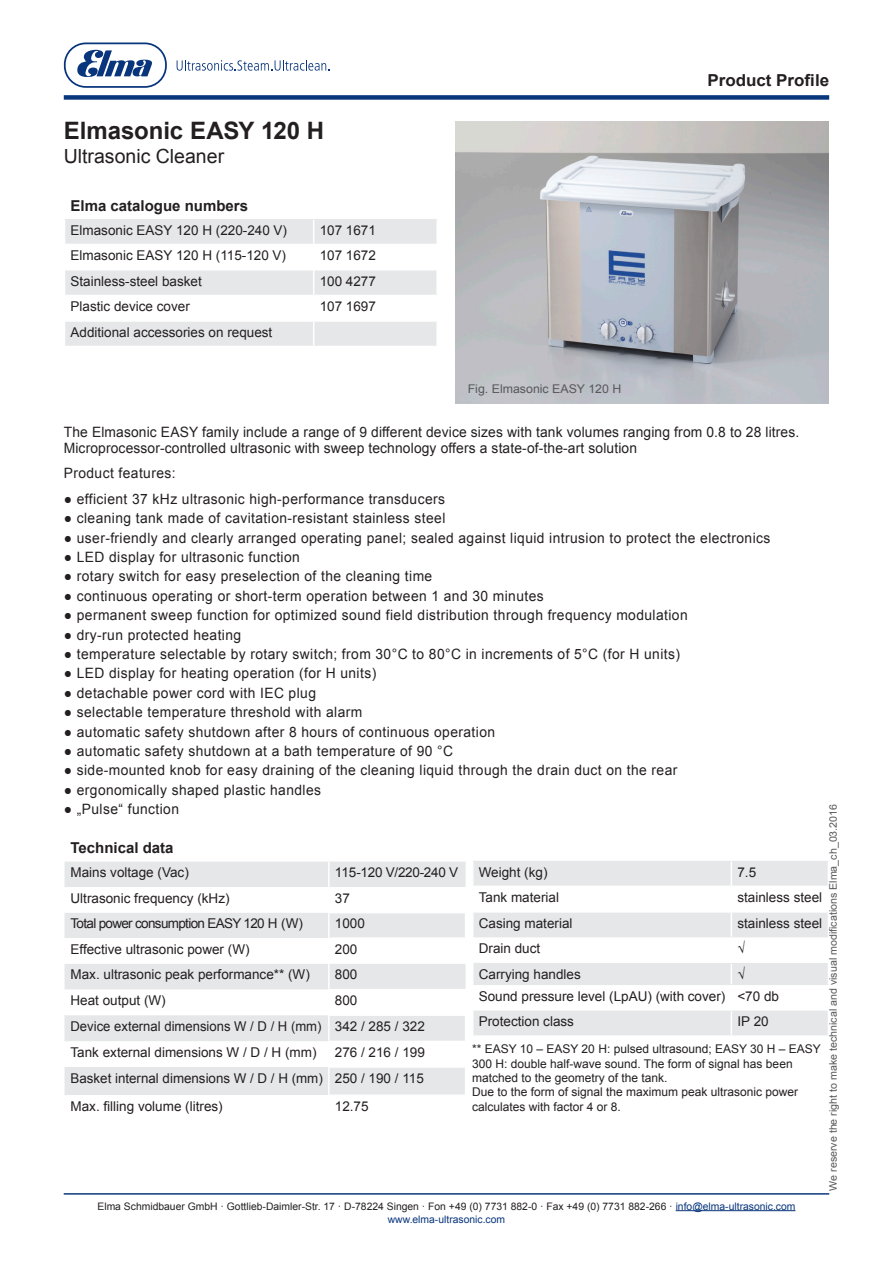
<style>
.page{position:relative;width:893px;height:1263px;background:#fff}
.page>*{position:absolute;margin:0;border:0;box-sizing:border-box;transform-origin:0 0}
.t1{font:700 24px "Arial";color:#231f20}
.t2{font:19.5px "Arial";color:#231f20}
.t3{font:700 16.5px "Arial";color:#231f20}
.t4{font:700 15px "Arial";color:#231f20}
.t5{font:14.25px "Arial";letter-spacing:.03em;color:#231f20}
.t6{font:14.25px/16.5px "Arial";letter-spacing:.01em;color:#231f20}
.t7{font:13.5px "Arial";color:#231f20}
.t8{font:13.5px "Arial";letter-spacing:-.05em;color:#231f20}
.t9{font:13.5px "Arial";letter-spacing:-.02em;color:#231f20}
.t10{font:12px/14.4px "Arial";color:#231f20}
.t11{font:12px "Arial";color:#57585a}
.t12{font:10.35px/13.5px "Arial";color:#231f20;text-align:center}
.t13{font:10.35px "Arial";color:#57585a}
.s1{color:#08357c}
</style>
<div class="page">
<hr style="left:676px;top:1210px;width:119px;height:1px;background:#08357c">
<div style="left:64px;top:95px;width:765px;height:5px;background:#08367c"></div>
<svg style="left:64px;top:43px;width:103px;height:45px"></svg>
<svg style="left:177px;top:60px;width:153px;height:11px"></svg>
<svg style="left:65px;top:219px;width:372px;height:127px;fill:#e6e7e9"></svg>
<hr style="left:65px;top:244px;width:249px;height:1px;background:#fff">
<hr style="left:314px;top:244px;width:122px;height:1px;background:#fff">
<hr style="left:65px;top:270px;width:248px;height:1px;background:#fff">
<hr style="left:314px;top:270px;width:122px;height:1px;background:#fff">
<hr style="left:436px;top:220px;width:2px;height:24px;background:#fff">
<hr style="left:436px;top:244px;width:2px;height:26px;background:#fff">
<hr style="left:436px;top:270px;width:2px;height:25px;background:#fff">
<hr style="left:436px;top:295px;width:2px;height:26px;background:#fff">
<hr style="left:436px;top:321px;width:2px;height:25px;background:#fff">
<hr style="left:65px;top:295px;width:249px;height:1px;background:#fff">
<hr style="left:314px;top:295px;width:122px;height:1px;background:#fff">
<hr style="left:65px;top:320px;width:249px;height:2px;background:#fff">
<hr style="left:314px;top:320px;width:122px;height:2px;background:#fff">
<svg style="left:313px;top:220px;width:1px;height:126px"></svg>
<hr style="left:64px;top:1193px;width:765px;height:1px;background:#08367c">
<img style="left:455px;top:122px;width:373px;height:282px">
<div style="left:65px;top:862px;width:401px;height:25px;background:#e6e7e9"></div>
<svg style="left:65px;top:913px;width:401px;height:77px;fill:#e6e7e9"></svg>
<hr style="left:328px;top:861px;width:2px;height:26px;background:#fff">
<hr style="left:328px;top:939px;width:2px;height:25px;background:#fff">
<hr style="left:328px;top:964px;width:2px;height:25px;background:#fff">
<hr style="left:328px;top:913px;width:2px;height:24px;background:#fff">
<svg style="left:465px;top:913px;width:1px;height:24px"></svg>
<hr style="left:328px;top:937px;width:138px;height:2px;background:#fff">
<hr style="left:328px;top:989px;width:138px;height:1px;background:#fff">
<svg style="left:65px;top:1015px;width:400px;height:80px"></svg>
<svg style="left:473px;top:861px;width:355px;height:174px;fill:#e6e7e9"></svg>
<hr style="left:473px;top:886px;width:258px;height:1px;background:#fff">
<hr style="left:473px;top:911px;width:258px;height:2px;background:#fff">
<hr style="left:731px;top:911px;width:97px;height:2px;background:#fff">
<hr style="left:731px;top:886px;width:98px;height:1px;background:#fff">
<svg style="left:731px;top:861px;width:1px;height:174px"></svg>
<p class="t1" style="left:64px;top:115px;width:262px">Elmasonic EASY 120 H</p>
<p class="t2" style="left:64px;top:143px;width:162px">Ultrasonic Cleaner</p>
<p class="t4" style="left:71px;top:196px;width:179px">Elma catalogue numbers</p>
<p class="t7" style="left:71px;top:221px;width:218px">Elmasonic EASY 120 H (220-240 V)</p>
<p class="t7" style="left:320px;top:221px;width:58px">107 1671</p>
<p class="t7" style="left:71px;top:247px;width:217px">Elmasonic EASY 120 H (115-120 V)</p>
<p class="t7" style="left:320px;top:247px;width:58px">107 1672</p>
<p class="t7" style="left:71px;top:272px;width:133px">Stainless-steel basket</p>
<p class="t7" style="left:320px;top:272px;width:58px">100 4277</p>
<p class="t7" style="left:71px;top:298px;width:121px">Plastic device cover</p>
<p class="t7" style="left:320px;top:298px;width:58px">107 1697</p>
<p class="t7" style="left:71px;top:323px;width:203px">Additional accessories on request</p>
<p class="t3" style="left:707px;top:70px;width:123px">Product Profile</p>
<p class="t11" style="left:468px;top:380px;width:155px">Fig. Elmasonic EASY 120 H</p>
<p class="t6" style="left:64px;top:424px;width:737px">The Elmasonic EASY family include a range of 9 different device sizes with tank volumes ranging from 0.8 to 28 litres.<br>Microprocessor-controlled ultrasonic with sweep technology offers a state-of-the-art solution</p>
<p class="t5" style="left:64px;top:464px;width:113px">Product features:</p>
<p class="t5" style="left:64px;top:490px;width:383px">● efficient 37 kHz ultrasonic high-performance transducers</p>
<p class="t5" style="left:64px;top:509px;width:383px">● cleaning tank made of cavitation-resistant stainless steel</p>
<p class="t5" style="left:64px;top:528px;width:708px">● user-friendly and clearly arranged operating panel; sealed against liquid intrusion to protect the electronics</p>
<p class="t5" style="left:64px;top:548px;width:238px">● LED display for ultrasonic function</p>
<p class="t5" style="left:64px;top:567px;width:370px">● rotary switch for easy preselection of the cleaning time</p>
<p class="t5" style="left:64px;top:586px;width:481px">● continuous operating or short-term operation between 1 and 30 minutes</p>
<p class="t5" style="left:64px;top:606px;width:625px">● permanent sweep function for optimized sound field distribution through frequency modulation</p>
<p class="t5" style="left:64px;top:625px;width:179px">● dry-run protected heating</p>
<p class="t5" style="left:64px;top:645px;width:618px">● temperature selectable by rotary switch; from 30°C to 80°C in increments of 5°C (for H units)</p>
<p class="t5" style="left:64px;top:664px;width:314px">● LED display for heating operation (for H units)</p>
<p class="t5" style="left:64px;top:683px;width:254px">● detachable power cord with IEC plug</p>
<p class="t5" style="left:64px;top:703px;width:300px">● selectable temperature threshold with alarm</p>
<p class="t5" style="left:64px;top:722px;width:433px">● automatic safety shutdown after 8 hours of continuous operation</p>
<p class="t5" style="left:64px;top:741px;width:391px">● automatic safety shutdown at a bath temperature of 90 °C</p>
<p class="t5" style="left:64px;top:761px;width:615px">● side-mounted knob for easy draining of the cleaning liquid through the drain duct on the rear</p>
<p class="t5" style="left:64px;top:780px;width:259px">● ergonomically shaped plastic handles</p>
<p class="t5" style="left:64px;top:800px;width:117px">● „Pulse“ function</p>
<p class="t13" style="left:826px;top:1191px;width:388px;rotate:-90deg">We reserve the right to make technical and visual modifications Elma_ch_03.2016</p>
<p class="t4" style="left:71px;top:838px;width:105px">Technical data</p>
<p class="t7" style="left:71px;top:864px;width:120px">Mains voltage (Vac)</p>
<p class="t9" style="left:335px;top:864px;width:125px">115-120 V/220-240 V</p>
<p class="t7" style="left:71px;top:889px;width:161px">Ultrasonic frequency (kHz)</p>
<p class="t7" style="left:335px;top:889px;width:17px">37</p>
<p class="t8" style="left:71px;top:915px;width:234px">Total power consumption EASY 120 H (W)</p>
<p class="t7" style="left:335px;top:915px;width:32px">1000</p>
<p class="t7" style="left:71px;top:940px;width:181px">Effective ultrasonic power (W)</p>
<p class="t7" style="left:335px;top:940px;width:24px">200</p>
<p class="t7" style="left:71px;top:966px;width:241px">Max. ultrasonic peak performance** (W)</p>
<p class="t7" style="left:335px;top:966px;width:24px">800</p>
<p class="t7" style="left:71px;top:992px;width:97px">Heat output (W)</p>
<p class="t7" style="left:335px;top:992px;width:24px">800</p>
<p class="t7" style="left:71px;top:1017px;width:253px">Device external dimensions W / D / H (mm)</p>
<p class="t7" style="left:335px;top:1017px;width:92px">342 / 285 / 322</p>
<p class="t7" style="left:71px;top:1044px;width:248px">Tank external dimensions W / D / H (mm)</p>
<p class="t7" style="left:335px;top:1044px;width:92px">276 / 216 / 199</p>
<p class="t7" style="left:71px;top:1069px;width:254px">Basket internal dimensions W / D / H (mm)</p>
<p class="t7" style="left:335px;top:1069px;width:91px">250 / 190 / 115</p>
<p class="t7" style="left:71px;top:1097px;width:154px">Max. filling volume (litres)</p>
<p class="t7" style="left:335px;top:1097px;width:35px">12.75</p>
<p class="t7" style="left:479px;top:863px;width:70px">Weight (kg)</p>
<p class="t7" style="left:737px;top:863px;width:20px">7.5</p>
<p class="t7" style="left:479px;top:889px;width:82px">Tank material</p>
<p class="t7" style="left:737px;top:889px;width:86px">stainless steel</p>
<p class="t7" style="left:479px;top:914px;width:95px">Casing material</p>
<p class="t7" style="left:737px;top:914px;width:86px">stainless steel</p>
<p class="t7" style="left:479px;top:940px;width:63px">Drain duct</p>
<p class="t7" style="left:737px;top:940px;width:9px">√</p>
<p class="t7" style="left:479px;top:965px;width:104px">Carrying handles</p>
<p class="t7" style="left:737px;top:965px;width:9px">√</p>
<p class="t7" style="left:479px;top:987px;width:248px">Sound pressure level (LpAU) (with cover)</p>
<p class="t7" style="left:737px;top:987px;width:43px">&lt;70 db</p>
<p class="t7" style="left:479px;top:1013px;width:97px">Protection class</p>
<p class="t7" style="left:737px;top:1013px;width:33px">IP 20</p>
<p class="t10" style="left:472px;top:1042px;width:350px">** EASY 10 – EASY 20 H: pulsed ultrasound; EASY 30 H – EASY<br>300 H: double half-wave sound. The form of signal has been matched to the geometry of the tank.</p>
<p class="t10" style="left:472px;top:1085px;width:328px">Due to the form of signal the maximum peak ultrasonic power calculates with factor 4 or 8.</p>
<p class="t12" style="left:97px;top:1199px;width:699px">Elma Schmidbauer GmbH · Gottlieb-Daimler-Str. 17 · D-78224 Singen · Fon +49 (0) 7731 882-0 · Fax +49 (0) 7731 882-266 · <span class="s1">info@elma-ultrasonic.com www.elma-ultrasonic.com</span></p>
</div>
